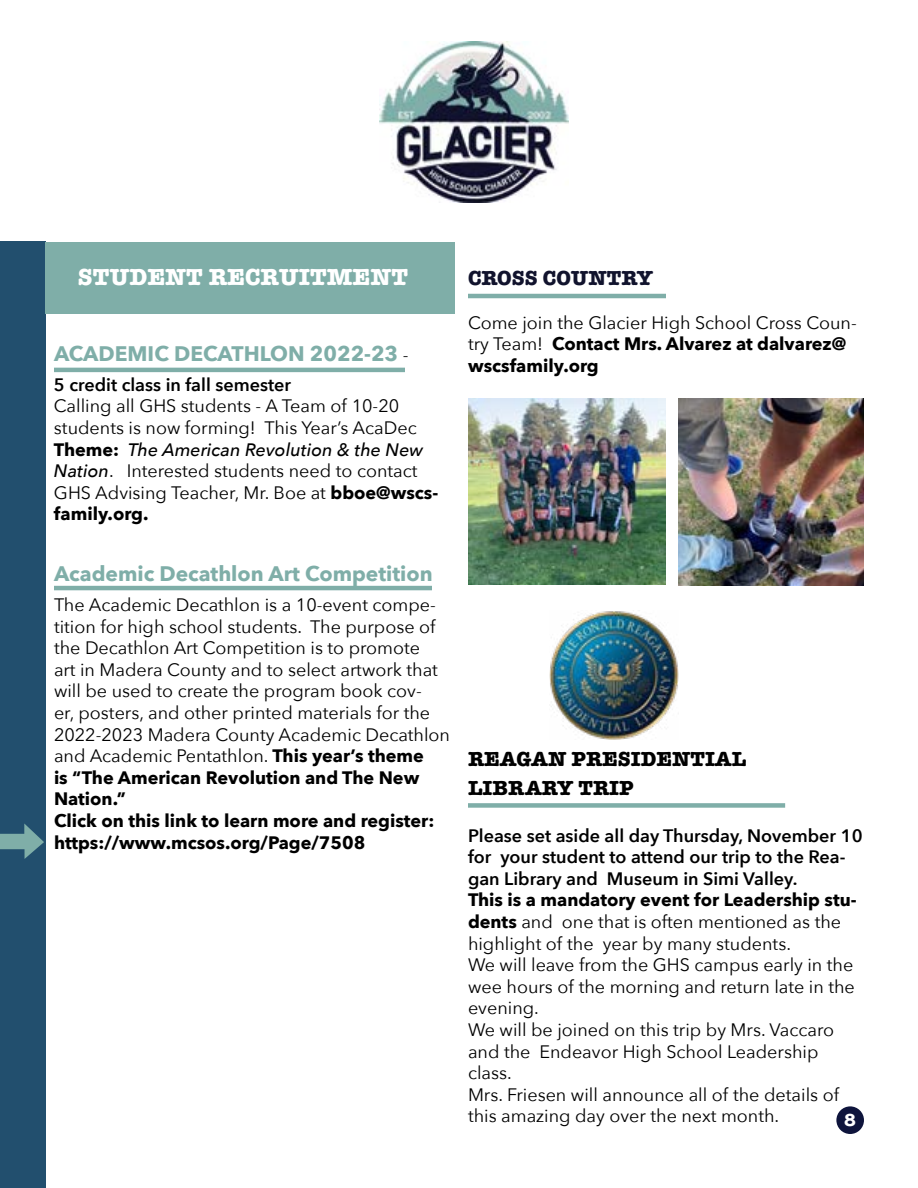
<style>
.page{position:relative;width:918px;height:1188px;background:#fff}
.page>*{position:absolute;margin:0;border:0;box-sizing:border-box;transform-origin:0 0}
.t1{font:700 24px "American Typewriter";color:#fff}
.t2{font:700 21px "Avenir Next";color:#7faea8}
.t3{font:700 21px/28.8px "American Typewriter";color:#000}
.t4{font:700 21px "American Typewriter";color:#11132d}
.t5{font:18px/21.6px "Avenir Next";color:#000}
.t6{font:600 18px/21.6px "Avenir Next";color:#000}
.t7{font:700 18px "American Typewriter";color:#fff}
.s1{font-weight:400;font-size:18px;color:#000}
.s2{font-weight:700}
.s3{font-weight:500;font-style:italic}
</style>
<div class="page">
<div style="left:0;top:242px;width:46px;height:946px;background:#224f6e"></div>
<div style="left:46px;top:242px;width:409px;height:72px;background:#7faea8"></div>
<img style="left:379px;top:42px;width:190px;height:161px">
<div style="left:836px;top:1106px;width:28px;height:28px;background:#0e143c;border-radius:50%"></div>
<hr style="left:54px;top:368px;width:351px;height:4px;background:#7faea8">
<hr style="left:54px;top:586px;width:378px;height:4px;background:#7faea8">
<svg style="left:0;top:824px;width:44px;height:35px"></svg>
<hr style="left:468px;top:294px;width:198px;height:4px;background:#7faea8">
<img style="left:468px;top:399px;width:198px;height:186px">
<img style="left:678px;top:399px;width:186px;height:187px">
<img style="left:549px;top:611px;width:129px;height:129px">
<div style="left:468px;top:803px;width:317px;height:5px;background:#7faea8"></div>
<h1 class="t1" style="left:78px;top:256px;width:332px">STUDENT RECRUITMENT</h1>
<p class="t2" style="left:54px;top:335px;width:356px">ACADEMIC DECATHLON 2022-23 <span class="s1">-</span></p>
<p class="t6" style="left:54px;top:373px;width:239px">5 credit class in fall semester</p>
<p class="t5" style="left:54px;top:395px;width:386px">Calling all GHS students - A Team of 10-20 students is now forming! This Year’s AcaDec <span class="s2">Theme:</span> <span class="s3">The American Revolution &amp; the New Nation</span>. Interested students need to contact GHS Advising Teacher, Mr. Boe at <span class="s2">bboe@wscs&shy;family.org.</span></p>
<p class="t2" style="left:54px;top:555px;width:380px">Academic Decathlon Art Competition</p>
<p class="t5" style="left:54px;top:593px;width:398px">The Academic Decathlon is a 10-event compe&shy;tition for high school students. The purpose of the Decathlon Art Competition is to promote<br>art in Madera County and to select artwork that will be used to create the program book cov-<br>er, posters, and other printed materials for the 2022-2023 Madera County Academic Decathlon and Academic Pentathlon. <span class="s2">This year’s theme<br>is “The American Revolution and The New Nation.”<br>Click on this link to learn more and register: https://www.mcsos.org/Page/7508</span></p>
<p class="t4" style="left:468px;top:260px;width:186px">CROSS COUNTRY</p>
<p class="t5" style="left:468px;top:311px;width:390px">Come join the Glacier High School Cross Coun&shy;try Team! <span class="s2">Contact Mrs. Alvarez at dalvarez@ wscsfamily.org</span></p>
<p class="t3" style="left:468px;top:743px;width:280px">REAGAN PRESIDENTIAL<br>LIBRARY TRIP</p>
<p class="t6" style="left:468px;top:824px;width:396px">Please set aside all day Thursday, November 10 for your student to attend our trip to the Rea&shy;gan Library and Museum in Simi Valley.</p>
<p class="t5" style="left:468px;top:888px;width:390px"><span class="s2">This is a mandatory event for Leadership stu&shy;dents</span> and one that is often mentioned as the highlight of the year by many students.<br>We will leave from the GHS campus early in the wee hours of the morning and return late in the evening.<br>We will be joined on this trip by Mrs. Vaccaro and the Endeavor High School Leadership class.<br>Mrs. Friesen will announce all of the details of this amazing day over the next month.</p>
<p class="t7" style="left:844px;top:1105px;width:13px">8</p>
</div>
